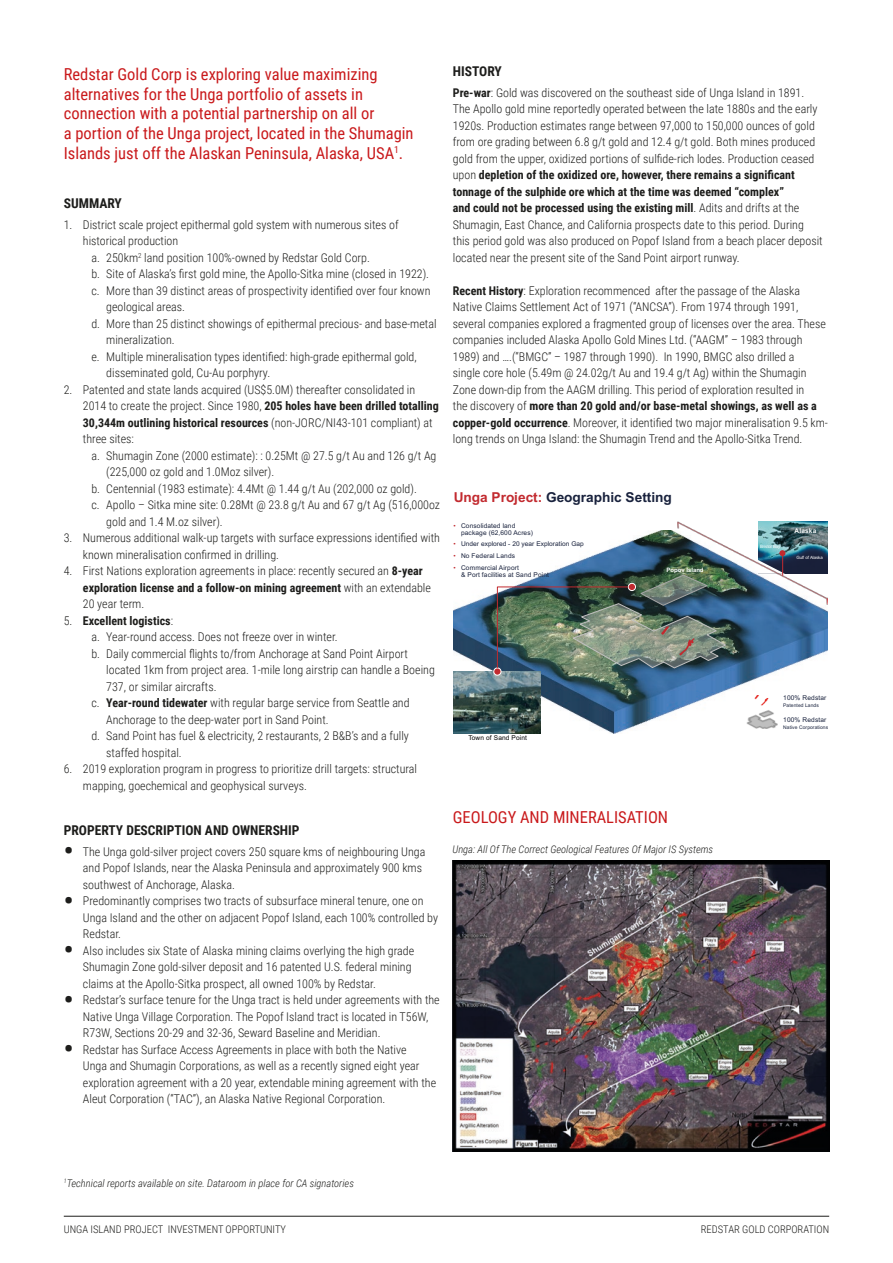
<style>
.page{position:relative;width:893px;height:1263px;background:#fff}
.page>*{position:absolute;margin:0;border:0;box-sizing:border-box;transform-origin:0 0}
.Heading{font:16.5px/19.6px "Roboto Condensed";color:#c9191b}
.t1{font:700 13.65px "Arial";color:#19223d}
.Sub-head{font:700 13.5px "Roboto Condensed";color:#1d1d1b}
.Copy{font:300 12px/16.5px "Roboto Condensed";color:#1d1d1b}
.sub-numbered_copy{font:300 12px/16.5px "Roboto Condensed";color:#1d1d1b}
.Numbered_copy{font:300 12px/16.5px "Roboto Condensed";color:#1d1d1b}
.Numbered_copy-2{font:700 12px "Roboto Condensed";color:#1d1d1b}
.Picture_Caption{font:italic 300 10.5px "Roboto Condensed";color:#1d1d1b}
.t2{font:300 10.5px "Roboto Condensed";color:#1d1d1b}
.t3{font:6.6px/7.1px "Arial";letter-spacing:.02em;color:#19223d}
.t4{font:6.6px "Arial";letter-spacing:.02em;color:#020203}
.t5{font:700 6.6px "Arial";letter-spacing:.02em;color:#fff}
.t6{font:700 6px "Arial";letter-spacing:-.005em;color:#fff}
.t7{font:4.95px "Arial";letter-spacing:.02em;color:#19223d}
.t8{font:4.35px "Arial";letter-spacing:-.02em;color:#fff}
.s1{font-weight:700}
.s2{font-weight:300}
.s3{font-weight:700;font-size:27px}
.s4{color:#c22a2f}
</style>
<div class="page">
<hr style="left:64px;top:1216px;width:765px;height:1px;background:#1d1d1b">
<img style="left:454px;top:530px;width:374px;height:203px">
<img style="left:677px;top:521px;width:151px;height:83px">
<svg style="left:757px;top:550px;width:28px;height:26px"></svg>
<svg style="left:754px;top:713px;width:74px;height:20px"></svg>
<img style="left:747px;top:696px;width:30px;height:33px">
<img style="left:454px;top:671px;width:87px;height:62px">
<div style="left:494px;top:668px;width:7px;height:7px;background:#c22a2f;border-radius:50%"></div>
<div style="left:493px;top:667px;width:8px;height:9px;border:1px solid #fff;border-radius:50%"></div>
<img style="left:496px;top:573px;width:231px;height:96px">
<img style="left:452px;top:861px;width:377px;height:290px">
<p class="Heading" style="left:64px;top:64px;width:351px">Redstar Gold Corp is exploring value maximizing alternatives for the Unga portfolio of assets in connection with a potential partnership on all or<br>a portion of the Unga project, located in the Shumagin Islands just off the Alaskan Peninsula, Alaska, USA<sup>1</sup>.</p>
<p class="Sub-head" style="left:64px;top:194px;width:60px">SUMMARY</p>
<p class="Numbered_copy" style="left:83px;top:216px;width:317px;text-indent:-19px">1. District scale project epithermal gold system with numerous sites of historical production</p>
<p class="sub-numbered_copy" style="left:91px;top:249px;width:280px">a. 250km<sup>2</sup> land position 100%-owned by Redstar Gold Corp.</p>
<p class="sub-numbered_copy" style="left:91px;top:265px;width:339px">b. Site of Alaska’s first gold mine, the Apollo-Sitka mine (closed in 1922).</p>
<p class="sub-numbered_copy" style="left:106px;top:282px;width:326px;text-indent:-15px">c. More than 39 distinct areas of prospectivity identified over four known geological areas.</p>
<p class="sub-numbered_copy" style="left:106px;top:315px;width:332px;text-indent:-15px">d. More than 25 distinct showings of epithermal precious- and base-metal mineralization.</p>
<p class="sub-numbered_copy" style="left:106px;top:348px;width:312px;text-indent:-15px">e. Multiple mineralisation types identified: high-grade epithermal gold, disseminated gold, Cu-Au porphyry.</p>
<p class="Numbered_copy" style="left:83px;top:381px;width:357px;text-indent:-19px">2. Patented and state lands acquired (US$5.0M) thereafter consolidated in 2014 to create the project. Since 1980, <span class="s1">205 holes have been drilled totalling 30,344m outlining historical resources</span> (non-JORC/NI43-101 compliant) at three sites:</p>
<p class="sub-numbered_copy" style="left:106px;top:447px;width:332px;text-indent:-15px">a. Shumagin Zone (2000 estimate): : 0.25Mt @ 27.5 g/t Au and 126 g/t Ag (225,000 oz gold and 1.0Moz silver).</p>
<p class="sub-numbered_copy" style="left:91px;top:480px;width:327px">b. Centennial (1983 estimate): 4.4Mt @ 1.44 g/t Au (202,000 oz gold).</p>
<p class="sub-numbered_copy" style="left:106px;top:496px;width:335px;text-indent:-15px">c. Apollo – Sitka mine site: 0.28Mt @ 23.8 g/t Au and 67 g/t Ag (516,000oz gold and 1.4 M.oz silver).</p>
<p class="Numbered_copy" style="left:83px;top:529px;width:358px;text-indent:-19px">3. Numerous additional walk-up targets with surface expressions identified with known mineralisation confirmed in drilling.</p>
<p class="Numbered_copy" style="left:83px;top:562px;width:350px;text-indent:-19px">4. First Nations exploration agreements in place: recently secured an <span class="s1">8-year exploration license and a follow-on mining agreement</span> with an extendable<br>20 year term.</p>
<p class="Numbered_copy-2" style="left:64px;top:612px;width:111px"><span class="s2">5.</span> Excellent logistics<span class="s2">:</span></p>
<p class="sub-numbered_copy" style="left:91px;top:628px;width:248px">a. Year-round access. Does not freeze over in winter.</p>
<p class="sub-numbered_copy" style="left:106px;top:645px;width:330px;text-indent:-15px">b. Daily commercial flights to/from Anchorage at Sand Point Airport located 1km from project area. 1-mile long airstrip can handle a Boeing<br>737, or similar aircrafts.</p>
<p class="sub-numbered_copy" style="left:106px;top:694px;width:305px;text-indent:-15px">c. <span class="s1">Year-round tidewater</span> with regular barge service from Seattle and<br>Anchorage to the deep-water port in Sand Point.</p>
<p class="sub-numbered_copy" style="left:106px;top:727px;width:304px;text-indent:-15px">d. Sand Point has fuel &amp; electricity, 2 restaurants, 2 B&amp;B’s and a fully staffed hospital.</p>
<p class="Numbered_copy" style="left:83px;top:760px;width:336px;text-indent:-19px">6. 2019 exploration program in progress to prioritize drill targets: structural mapping, goechemical and geophysical surveys.</p>
<p class="Sub-head" style="left:64px;top:821px;width:237px">PROPERTY DESCRIPTION AND OWNERSHIP</p>
<p class="Copy" style="left:83px;top:843px;width:344px;text-indent:-19px"><span class="s3">•</span> The Unga gold-silver project covers 250 square kms of neighbouring Unga and Popof Islands, near the Alaska Peninsula and approximately 900 kms southwest of Anchorage, Alaska.</p>
<p class="Copy" style="left:83px;top:892px;width:357px;text-indent:-19px"><span class="s3">•</span> Predominantly comprises two tracts of subsurface mineral tenure, one on<br>Unga Island and the other on adjacent Popof Island, each 100% controlled by<br>Redstar.</p>
<p class="Copy" style="left:83px;top:942px;width:333px;text-indent:-19px"><span class="s3">•</span> Also includes six State of Alaska mining claims overlying the high grade<br>Shumagin Zone gold-silver deposit and 16 patented U.S. federal mining claims at the Apollo-Sitka prospect, all owned 100% by Redstar.</p>
<p class="Copy" style="left:83px;top:991px;width:358px;text-indent:-19px"><span class="s3">•</span> Redstar’s surface tenure for the Unga tract is held under agreements with the<br>Native Unga Village Corporation. The Popof Island tract is located in T56W,<br>R73W, Sections 20-29 and 32-36, Seward Baseline and Meridian.</p>
<p class="Copy" style="left:83px;top:1041px;width:355px;text-indent:-19px"><span class="s3">•</span> Redstar has Surface Access Agreements in place with both the Native<br>Unga and Shumagin Corporations, as well as a recently signed eight year exploration agreement with a 20 year, extendable mining agreement with the Aleut Corporation (“TAC”), an Alaska Native Regional Corporation.</p>
<p class="Sub-head" style="left:453px;top:62px;width:50px">HISTORY</p>
<p class="Copy" style="left:453px;top:84px;width:371px"><span class="s1">Pre-war</span>: Gold was discovered on the southeast side of Unga Island in 1891.<br>The Apollo gold mine reportedly operated between the late 1880s and the early 1920s. Production estimates range between 97,000 to 150,000 ounces of gold from ore grading between 6.8 g/t gold and 12.4 g/t gold. Both mines produced gold from the upper, oxidized portions of sulfide-rich lodes. Production ceased upon <span class="s1">depletion of the oxidized ore, however, there remains a significant tonnage of the sulphide ore which at the time was deemed “complex”<br>and could not be processed using the existing mill</span>. Adits and drifts at the Shumagin, East Chance, and California prospects date to this period. During this period gold was also produced on Popof Island from a beach placer deposit located near the present site of the Sand Point airport runway.</p>
<p class="Copy" style="left:453px;top:282px;width:377px"><span class="s1">Recent History</span>: Exploration recommenced after the passage of the Alaska Native Claims Settlement Act of 1971 (“ANCSA”). From 1974 through 1991, several companies explored a fragmented group of licenses over the area. These companies included Alaska Apollo Gold Mines Ltd. (“AAGM” – 1983 through 1989) and ….(“BMGC” – 1987 through 1990). In 1990, BMGC also drilled a<br>single core hole (5.49m @ 24.02g/t Au and 19.4 g/t Ag) within the Shumagin Zone down-dip from the AAGM drilling. This period of exploration resulted in<br>the discovery of <span class="s1">more than 20 gold and/or base-metal showings, as well as a copper-gold occurrence</span>. Moreover, it identified two major mineralisation 9.5 km&shy;long trends on Unga Island: the Shumagin Trend and the Apollo-Sitka Trend.</p>
<p class="t1" style="left:454px;top:487px;width:220px"><span class="s4">Unga Project:</span> Geographic Setting</p>
<p class="t3" style="left:461px;top:522px;width:73px;text-indent:-8px"><span class="s4">•</span> Consolidated land package (62,600 Acres)</p>
<p class="t3" style="left:453px;top:540px;width:132px"><span class="s4">•</span> Under explored - 20 year Exploration Gap</p>
<p class="t3" style="left:453px;top:552px;width:63px"><span class="s4">•</span> No Federal Lands</p>
<p class="t3" style="left:461px;top:564px;width:89px;text-indent:-8px"><span class="s4">•</span> Commercial Airport<br>&amp; Port facilities at Sand Point</p>
<p class="t6" style="left:666px;top:565px;width:39px">Popov Island</p>
<p class="t4" style="left:468px;top:733px;width:60px">Town of Sand Point</p>
<p class="Heading" style="left:453px;top:806px;width:217px">GEOLOGY AND MINERALISATION</p>
<p class="Picture_Caption" style="left:452px;top:842px;width:262px">Unga: All Of The Correct Geological Features Of Major IS Systems</p>
<p class="t8" style="left:760px;top:543px;width:22px">Bristol Bay</p>
<p class="t5" style="left:795px;top:526px;width:23px">Alaska</p>
<p class="t8" style="left:796px;top:555px;width:28px">Gulf of Alaska</p>
<p class="t3" style="left:783px;top:694px;width:45px">100% Redstar</p>
<p class="t7" style="left:783px;top:701px;width:37px">Patented Lands</p>
<p class="t3" style="left:783px;top:716px;width:45px">100% Redstar</p>
<p class="t7" style="left:783px;top:724px;width:46px">Native Corporations</p>
<p class="Picture_Caption" style="left:64px;top:1176px;width:292px"><sup>1</sup>Technical reports available on site. Dataroom in place for CA signatories</p>
<p class="t2" style="left:64px;top:1221px;width:224px">UNGA ISLAND PROJECT INVESTMENT OPPORTUNITY</p>
<p class="t2" style="left:701px;top:1221px;width:130px">REDSTAR GOLD CORPORATION</p>
</div>
